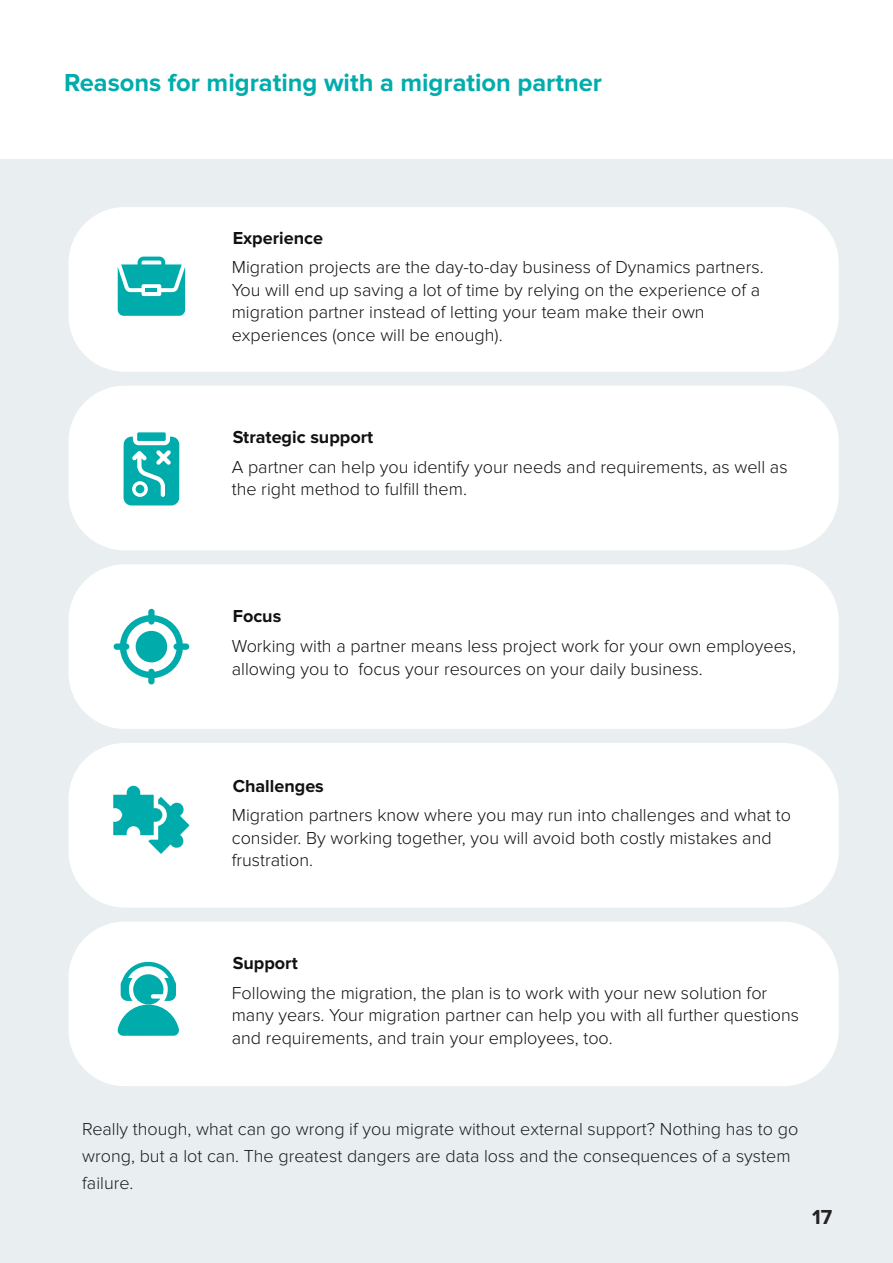
<style>
.page{position:relative;width:893px;height:1263px;background:#fff}
.page>*{position:absolute;margin:0;border:0;box-sizing:border-box;transform-origin:0 0}
.t1{font:700 25.5px "Proxima Nova";color:#00acac}
.t2{font:700 21px "Proxima Nova";color:#232323}
.t3{font:300 18px/22.5px "Proxima Nova";color:#121112}
.t4{font:300 18px/27px "Proxima Nova";color:#191c23}
.t5{font:700 18px "Proxima Nova";color:#121112}
</style>
<div class="page">
<div style="left:0;top:160px;width:893px;height:1103px;background:#e9eef1"></div>
<div style="left:69px;top:207px;width:770px;height:165px;background:#fff;border-radius:56px"></div>
<div style="left:69px;top:564px;width:770px;height:165px;background:#fff;border-radius:56px"></div>
<div style="left:69px;top:743px;width:770px;height:164px;background:#fff;border-radius:56px"></div>
<div style="left:69px;top:922px;width:770px;height:164px;background:#fff;border-radius:56px"></div>
<div style="left:69px;top:386px;width:770px;height:164px;background:#fff;border-radius:56px"></div>
<svg style="left:118px;top:257px;width:67px;height:59px"></svg>
<svg style="left:114px;top:609px;width:75px;height:75px"></svg>
<svg style="left:113px;top:786px;width:77px;height:68px"></svg>
<svg style="left:124px;top:437px;width:55px;height:68px"></svg>
<div style="left:137px;top:432px;width:29px;height:9px;background:#00abab"></div>
<div style="left:136px;top:485px;width:8px;height:8px;background:#00abab;border-radius:50%"></div>
<svg style="left:117px;top:961px;width:62px;height:75px"></svg>
<h1 class="t1" style="left:64px;top:68px;width:539px">Reasons for migrating with a migration partner</h1>
<p class="t5" style="left:233px;top:227px;width:92px">Experience</p>
<p class="t3" style="left:232px;top:256px;width:533px">Migration projects are the day-to-day business of Dynamics partners.<br>You will end up saving a lot of time by relying on the experience of a migration partner instead of letting your team make their own experiences (once will be enough).</p>
<p class="t5" style="left:233px;top:427px;width:142px">Strategic support</p>
<p class="t3" style="left:232px;top:456px;width:557px">A partner can help you identify your needs and requirements, as well as the right method to fulfill them.</p>
<p class="t5" style="left:233px;top:606px;width:50px">Focus</p>
<p class="t3" style="left:232px;top:635px;width:566px">Working with a partner means less project work for your own employees, allowing you to focus your resources on your daily business.</p>
<p class="t5" style="left:233px;top:775px;width:93px">Challenges</p>
<p class="t3" style="left:232px;top:804px;width:561px">Migration partners know where you may run into challenges and what to consider. By working together, you will avoid both costly mistakes and frustration.</p>
<p class="t5" style="left:233px;top:952px;width:67px">Support</p>
<p class="t3" style="left:232px;top:981px;width:569px">Following the migration, the plan is to work with your new solution for many years. Your migration partner can help you with all further questions and requirements, and train your employees, too.</p>
<p class="t4" style="left:82px;top:1116px;width:718px">Really though, what can go wrong if you migrate without external support? Nothing has to go wrong, but a lot can. The greatest dangers are data loss and the consequences of a system failure.</p>
<p class="t2" style="left:812px;top:1205px;width:22px">17</p>
</div>
